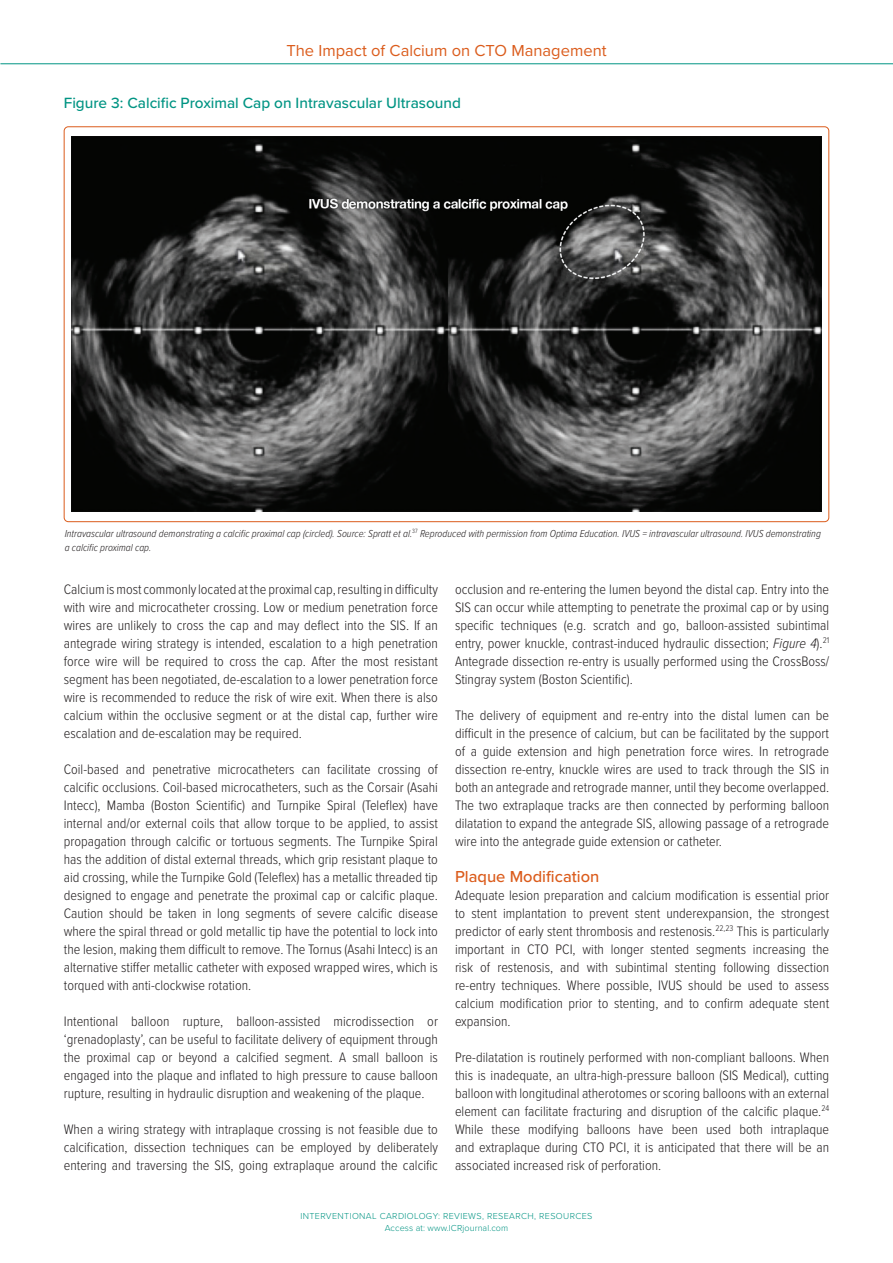
<style>
.page{position:relative;width:893px;height:1263px;background:#fff}
.page>*{position:absolute;margin:0;border:0;box-sizing:border-box;transform-origin:0 0}
.t1{font:16.5px "Proxima Nova";color:#db5c1c}
._09b_HEADING_B{font:500 16.5px "Proxima Nova";color:#db5c1c}
._11_FIG-TABLE_HEADIN{font:500 15.3px "Proxima Nova";color:#009483}
._10_BODY_TEXT{font:300 14.25px/18px "Proxima Nova Cond";color:#231f20;text-align:justify}
._11a_CAPTION_FIG-TAB{font:italic 300 10.5px/13.5px "Proxima Nova Cond";color:#231f20}
.t2{font:300 9px/12.8px "Proxima Nova";letter-spacing:.04em;color:#009483;text-align:center}
.s1{font-style:italic}
</style>
<div class="page">
<hr style="left:0;top:64px;width:893px;height:1px;background:#009483">
<img style="left:71px;top:136px;width:751px;height:375px">
<p class="t1" style="left:286px;top:38px;width:322px">The Impact of Calcium on CTO Management</p>
<p class="_11_FIG-TABLE_HEADIN" style="left:64px;top:91px;width:399px">Figure 3: Calcific Proximal Cap on Intravascular Ultrasound</p>
<p class="_11a_CAPTION_FIG-TAB" style="left:65px;top:527px;width:758px">Intravascular ultrasound demonstrating a calcific proximal cap (circled). Source: Spratt et al.<sup>37</sup> Reproduced with permission from Optima Education. IVUS = intravascular ultrasound. IVUS demonstrating a calcific proximal cap.</p>
<p class="_10_BODY_TEXT" style="left:64px;top:580px;width:376px">Calcium is most commonly located at the proximal cap, resulting in difficulty with wire and microcatheter crossing. Low or medium penetration force wires are unlikely to cross the cap and may deflect into the SIS. If an antegrade wiring strategy is intended, escalation to a high penetration force wire will be required to cross the cap. After the most resistant segment has been negotiated, de-escalation to a lower penetration force wire is recommended to reduce the risk of wire exit. When there is also calcium within the occlusive segment or at the distal cap, further wire escalation and de-escalation may be required.</p>
<p class="_10_BODY_TEXT" style="left:64px;top:760px;width:376px">Coil-based and penetrative microcatheters can facilitate crossing of calcific occlusions. Coil-based microcatheters, such as the Corsair (Asahi Intecc), Mamba (Boston Scientific) and Turnpike Spiral (Teleflex) have internal and/or external coils that allow torque to be applied, to assist propagation through calcific or tortuous segments. The Turnpike Spiral has the addition of distal external threads, which grip resistant plaque to aid crossing, while the Turnpike Gold (Teleflex) has a metallic threaded tip designed to engage and penetrate the proximal cap or calcific plaque.<br>Caution should be taken in long segments of severe calcific disease where the spiral thread or gold metallic tip have the potential to lock into the lesion, making them difficult to remove. The Tornus (Asahi Intecc) is an alternative stiffer metallic catheter with exposed wrapped wires, which is torqued with anti-clockwise rotation.</p>
<p class="_10_BODY_TEXT" style="left:64px;top:1012px;width:376px">Intentional balloon rupture, balloon-assisted microdissection or ‘grenadoplasty’, can be useful to facilitate delivery of equipment through the proximal cap or beyond a calcified segment. A small balloon is engaged into the plaque and inflated to high pressure to cause balloon rupture, resulting in hydraulic disruption and weakening of the plaque.</p>
<p class="_10_BODY_TEXT" style="left:64px;top:1120px;width:376px">When a wiring strategy with intraplaque crossing is not feasible due to calcification, dissection techniques can be employed by deliberately entering and traversing the SIS, going extraplaque around the calcific</p>
<p class="_10_BODY_TEXT" style="left:455px;top:580px;width:376px">occlusion and re-entering the lumen beyond the distal cap. Entry into the SIS can occur while attempting to penetrate the proximal cap or by using specific techniques (e.g. scratch and go, balloon-assisted subintimal entry, power knuckle, contrast-induced hydraulic dissection; <span class="s1">Figure 4</span>).<sup>21<br></sup>Antegrade dissection re-entry is usually performed using the CrossBoss/ Stingray system (Boston Scientific).</p>
<p class="_10_BODY_TEXT" style="left:455px;top:706px;width:376px">The delivery of equipment and re-entry into the distal lumen can be difficult in the presence of calcium, but can be facilitated by the support of a guide extension and high penetration force wires. In retrograde dissection re-entry, knuckle wires are used to track through the SIS in both an antegrade and retrograde manner, until they become overlapped.<br>The two extraplaque tracks are then connected by performing balloon dilatation to expand the antegrade SIS, allowing passage of a retrograde wire into the antegrade guide extension or catheter.</p>
<p class="_09b_HEADING_B" style="left:455px;top:864px;width:146px">Plaque Modification</p>
<p class="_10_BODY_TEXT" style="left:455px;top:886px;width:376px">Adequate lesion preparation and calcium modification is essential prior to stent implantation to prevent stent underexpansion, the strongest predictor of early stent thrombosis and restenosis.<sup>22,23</sup> This is particularly important in CTO PCI, with longer stented segments increasing the risk of restenosis, and with subintimal stenting following dissection re-entry techniques. Where possible, IVUS should be used to assess calcium modification prior to stenting, and to confirm adequate stent expansion.</p>
<p class="_10_BODY_TEXT" style="left:455px;top:1048px;width:376px">Pre-dilatation is routinely performed with non-compliant balloons. When this is inadequate, an ultra-high-pressure balloon (SIS Medical), cutting balloon with longitudinal atherotomes or scoring balloons with an external element can facilitate fracturing and disruption of the calcific plaque.<sup>24<br></sup>While these modifying balloons have been used both intraplaque and extraplaque during CTO PCI, it is anticipated that there will be an associated increased risk of perforation.</p>
<p class="t2" style="left:300px;top:1209px;width:294px">INTERVENTIONAL CARDIOLOGY: REVIEWS, RESEARCH, RESOURCES<br>Access at: www.ICRjournal.com</p>
</div>
